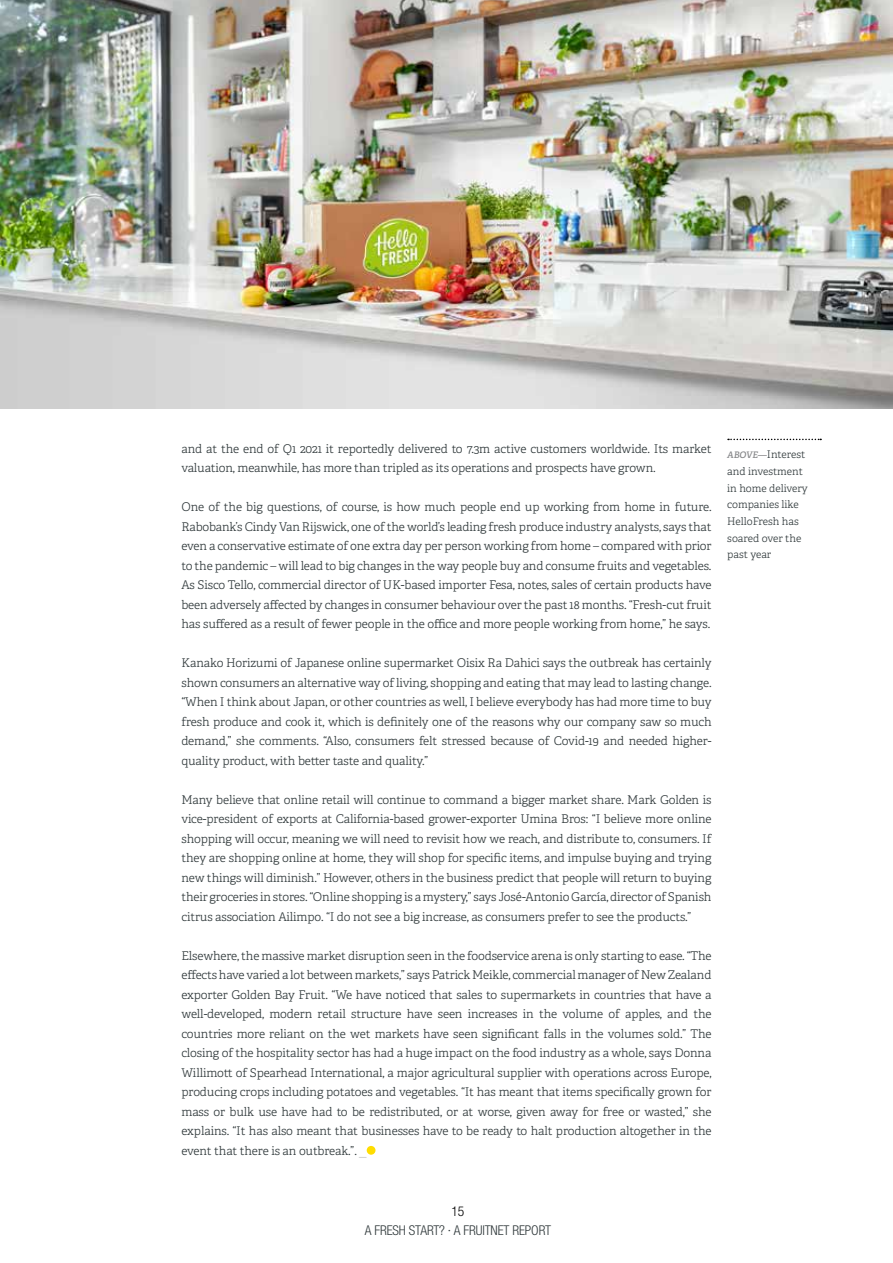
<style>
.page{position:relative;width:893px;height:1263px;background:#fff}
.page>*{position:absolute;margin:0;border:0;box-sizing:border-box;transform-origin:0 0}
.t1{font:300 condensed 13.5px "Helvetica Neue";letter-spacing:-.01em;color:#30393b}
.t2{font:300 condensed 13.5px "Helvetica Neue";color:#000}
.t3{font:300 12px/19.5px "Adelle";letter-spacing:-.01em;color:#30393b;text-align:justify}
.t4{font:300 10.5px/16.6px "Adelle";color:#30393b}
.s1{font-size:15px;color:#c6c6c6}
.s2{font-weight:600;font-style:italic;font-size:9px;color:#88898b}
</style>
<div class="page">
<div style="left:367px;top:1146px;width:8px;height:9px;background:#fd0;border-radius:50%"></div>
<img style="left:0;top:0;width:893px;height:408px">
<svg style="left:728px;top:439px;width:93px;height:1px"></svg>
<p class="t3" style="left:181px;top:439px;width:532px">and at the end of Q1 2021 it reportedly delivered to 7.3m active customers worldwide. Its market valuation, meanwhile, has more than tripled as its operations and prospects have grown.</p>
<p class="t3" style="left:181px;top:497px;width:532px">One of the big questions, of course, is how much people end up working from home in future.<br>Rabobank’s Cindy Van Rijswick, one of the world’s leading fresh produce industry analysts, says that even a conservative estimate of one extra day per person working from home – compared with prior to the pandemic – will lead to big changes in the way people buy and consume fruits and vegetables.<br>As Sisco Tello, commercial director of UK-based importer Fesa, notes, sales of certain products have been adversely affected by changes in consumer behaviour over the past 18 months. “Fresh-cut fruit has suffered as a result of fewer people in the office and more people working from home,” he says.</p>
<p class="t3" style="left:181px;top:653px;width:532px">Kanako Horizumi of Japanese online supermarket Oisix Ra Dahici says the outbreak has certainly shown consumers an alternative way of living, shopping and eating that may lead to lasting change. “When I think about Japan, or other countries as well, I believe everybody has had more time to buy fresh produce and cook it, which is definitely one of the reasons why our company saw so much demand,” she comments. “Also, consumers felt stressed because of Covid-19 and needed higher&shy;quality product, with better taste and quality.”</p>
<p class="t3" style="left:181px;top:790px;width:532px">Many believe that online retail will continue to command a bigger market share. Mark Golden is vice-president of exports at California-based grower-exporter Umina Bros: “I believe more online shopping will occur, meaning we will need to revisit how we reach, and distribute to, consumers. If they are shopping online at home, they will shop for specific items, and impulse buying and trying new things will diminish.” However, others in the business predict that people will return to buying their groceries in stores. “Online shopping is a mystery,” says José-Antonio García, director of Spanish citrus association Ailimpo. “I do not see a big increase, as consumers prefer to see the products.”</p>
<p class="t3" style="left:181px;top:946px;width:532px">Elsewhere, the massive market disruption seen in the foodservice arena is only starting to ease. “The effects have varied a lot between markets,” says Patrick Meikle, commercial manager of New Zealand exporter Golden Bay Fruit. “We have noticed that sales to supermarkets in countries that have a well-developed, modern retail structure have seen increases in the volume of apples, and the countries more reliant on the wet markets have seen significant falls in the volumes sold.” The closing of the hospitality sector has had a huge impact on the food industry as a whole, says Donna Willimott of Spearhead International, a major agricultural supplier with operations across Europe, producing crops including potatoes and vegetables. “It has meant that items specifically grown for mass or bulk use have had to be redistributed, or at worse, given away for free or wasted,” she explains. “It has also meant that businesses have to be ready to halt production altogether in the event that there is an outbreak.”. <span class="s1">_</span></p>
<p class="t4" style="left:727px;top:447px;width:82px"><span class="s2">ABOVE—</span>Interest and investment in home delivery companies like<br>HelloFresh has soared over the past year</p>
<p class="t2" style="left:451px;top:1203px;width:14px">15</p>
<p class="t1" style="left:365px;top:1222px;width:188px">A FRESH START? · A FRUITNET REPORT</p>
</div>
